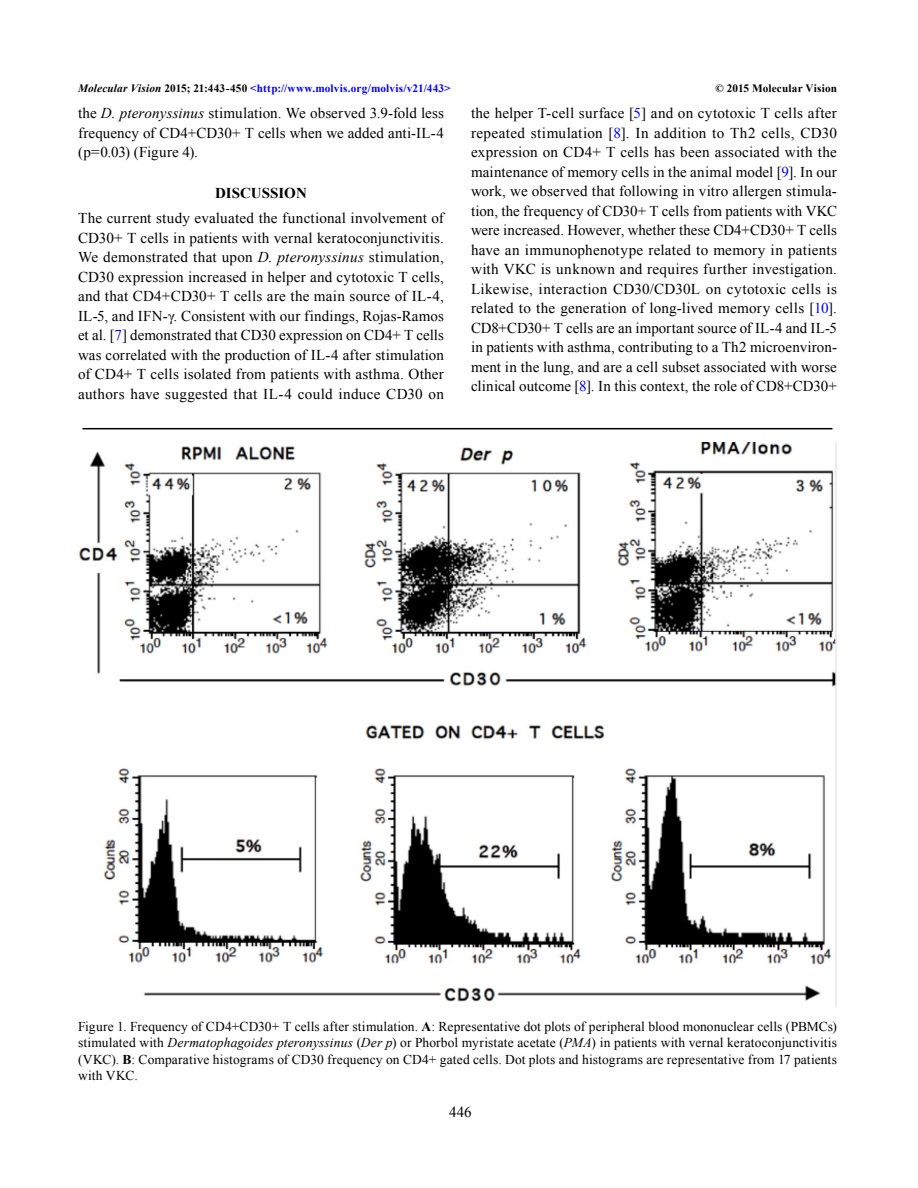
<style>
.page{position:relative;width:918px;height:1188px;background:#fff}
.page>*{position:absolute;margin:0;border:0;box-sizing:border-box;transform-origin:0 0}
.Para_No_Ind{font:15px/19.5px "Times New Roman";letter-spacing:.01em;color:#000;text-align:justify}
.t1{font:700 15px "Times New Roman";color:#000}
.Folio{font:15px "Times New Roman";color:#000}
.Fig_Caption{font:13.5px/16.5px "Times New Roman";letter-spacing:.01em;color:#000;text-align:justify}
.Header_Align_Left{font:700 11.25px "Times New Roman";letter-spacing:.015em;color:#00f}
.Header_Align_Right{font:700 11.25px "Times New Roman";letter-spacing:.015em;color:#000}
.s1{font-style:italic;color:#000}
.s2{color:#000}
.s3{font-style:italic}
.s4{color:#00f}
.s5{font-weight:700}
</style>
<div class="page">
<img style="left:78px;top:442px;width:759px;height:564px">
<hr style="left:82px;top:428px;width:750px;height:1px;background:#000">
<p class="Header_Align_Left" style="left:78px;top:80px;width:374px"><span class="s1">Molecular Vision</span> <span class="s2">2015; 21:443-450</span> &lt;http://www.molvis.org/molvis/v21/443&gt;</p>
<p class="Header_Align_Right" style="left:716px;top:80px;width:123px">© 2015 Molecular Vision</p>
<p class="Para_No_Ind" style="left:78px;top:103px;width:368px">the <span class="s3">D. pteronyssinus</span> stimulation. We observed 3.9-fold less frequency of CD4+CD30+ T cells when we added anti-IL-4 (p=0.03) (Figure 4).</p>
<h1 class="t1" style="left:215px;top:183px;width:93px">DISCUSSION</h1>
<p class="Para_No_Ind" style="left:78px;top:208px;width:368px">The current study evaluated the functional involvement of CD30+ T cells in patients with vernal keratoconjunctivitis.<br>We demonstrated that upon <span class="s3">D. pteronyssinus</span> stimulation, CD30 expression increased in helper and cytotoxic T cells, and that CD4+CD30+ T cells are the main source of IL-4, IL-5, and IFN-γ. Consistent with our findings, Rojas-Ramos et al. [<span class="s4">7</span>] demonstrated that CD30 expression on CD4+ T cells was correlated with the production of IL-4 after stimulation of CD4+ T cells isolated from patients with asthma. Other authors have suggested that IL-4 could induce CD30 on</p>
<p class="Para_No_Ind" style="left:471px;top:103px;width:368px">the helper T-cell surface [<span class="s4">5</span>] and on cytotoxic T cells after repeated stimulation [<span class="s4">8</span>]. In addition to Th2 cells, CD30 expression on CD4+ T cells has been associated with the maintenance of memory cells in the animal model [<span class="s4">9</span>]. In our work, we observed that following in vitro allergen stimula&shy;tion, the frequency of CD30+ T cells from patients with VKC were increased. However, whether these CD4+CD30+ T cells have an immunophenotype related to memory in patients with VKC is unknown and requires further investigation.<br>Likewise, interaction CD30/CD30L on cytotoxic cells is related to the generation of long-lived memory cells [<span class="s4">10</span>].<br>CD8+CD30+ T cells are an important source of IL-4 and IL-5 in patients with asthma, contributing to a Th2 microenviron&shy;ment in the lung, and are a cell subset associated with worse clinical outcome [<span class="s4">8</span>]. In this context, the role of CD8+CD30+</p>
<p class="Fig_Caption" style="left:78px;top:1018px;width:761px">Figure 1. Frequency of CD4+CD30+ T cells after stimulation. <span class="s5">A</span>: Representative dot plots of peripheral blood mononuclear cells (PBMCs) stimulated with <span class="s3">Dermatophagoides pteronyssinus</span> (<span class="s3">Der p</span>) or Phorbol myristate acetate (<span class="s3">PMA</span>) in patients with vernal keratoconjunctivitis (VKC). <span class="s5">B</span>: Comparative histograms of CD30 frequency on CD4+ gated cells. Dot plots and histograms are representative from 17 patients with VKC.</p>
<p class="Folio" style="left:449px;top:1102px;width:24px">446</p>
</div>
